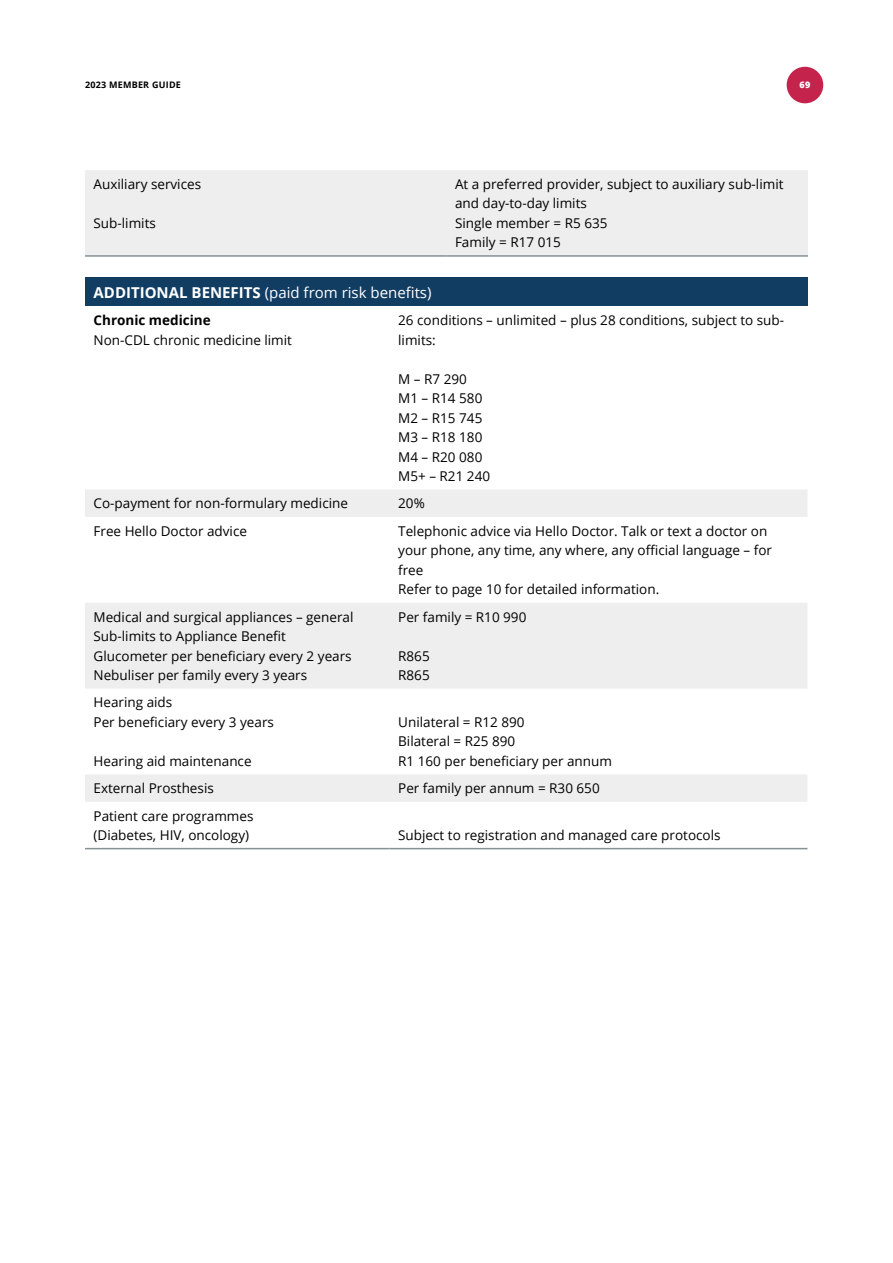
<style>
.page{position:relative;width:893px;height:1263px;background:#fff}
.page>*{position:absolute;margin:0;border:0;box-sizing:border-box;transform-origin:0 0}
.t1{font:15px "Open Sans";color:#fff}
.t2{font:13.5px/19.5px "Open Sans";color:#000}
.t3{font:700 13.5px "Open Sans";color:#000}
.t4{font:700 9px "Open Sans";letter-spacing:.025em;color:#000}
.t5{font:800 9px "Open Sans";color:#fff}
.s1{font-weight:700}
</style>
<div class="page">
<div style="left:85px;top:170px;width:723px;height:85px;background:#eee"></div>
<hr style="left:446px;top:255px;width:362px;height:2px;background:#859195">
<hr style="left:85px;top:255px;width:361px;height:2px;background:#859195">
<div style="left:85px;top:278px;width:722px;height:28px;background:#123d63"></div>
<svg style="left:85px;top:490px;width:722px;height:312px"></svg>
<hr style="left:85px;top:848px;width:305px;height:1px;background:#859195">
<hr style="left:390px;top:848px;width:417px;height:1px;background:#859195">
<div style="left:787px;top:67px;width:36px;height:36px;background:#c4234c;border-radius:50%"></div>
<p class="t4" style="left:85px;top:79px;width:97px">2023 MEMBER GUIDE</p>
<p class="t5" style="left:800px;top:78px;width:12px">69</p>
<p class="t2" style="left:94px;top:174px;width:109px">Auxiliary services</p>
<p class="t2" style="left:94px;top:213px;width:64px">Sub-limits</p>
<p class="t2" style="left:455px;top:174px;width:330px">At a preferred provider, subject to auxiliary sub-limit and day-to-day limits<br>Single member = R5 635<br>Family = R17 015</p>
<p class="t1" style="left:94px;top:282px;width:339px"><span class="s1">ADDITIONAL BENEFITS</span> (paid from risk benefits)</p>
<p class="t3" style="left:94px;top:311px;width:119px">Chronic medicine</p>
<p class="t2" style="left:94px;top:329px;width:200px">Non-CDL chronic medicine limit</p>
<p class="t2" style="left:398px;top:310px;width:387px">26 conditions – unlimited – plus 28 conditions, subject to sub&shy;limits:</p>
<p class="t2" style="left:398px;top:368px;width:93px">M – R7 290<br>M1 – R14 580<br>M2 – R15 745<br>M3 – R18 180<br>M4 – R20 080<br>M5+ – R21 240</p>
<p class="t2" style="left:94px;top:493px;width:256px">Co-payment for non-formulary medicine</p>
<p class="t2" style="left:398px;top:493px;width:28px">20%</p>
<p class="t2" style="left:94px;top:521px;width:155px">Free Hello Doctor advice</p>
<p class="t2" style="left:398px;top:521px;width:375px">Telephonic advice via Hello Doctor. Talk or text a doctor on your phone, any time, any where, any official language – for free<br>Refer to page 10 for detailed information.</p>
<p class="t2" style="left:94px;top:606px;width:261px">Medical and surgical appliances – general Sub-limits to Appliance Benefit Glucometer per beneficiary every 2 years Nebuliser per family every 3 years</p>
<p class="t2" style="left:398px;top:606px;width:130px">Per family = R10 990</p>
<p class="t2" style="left:398px;top:645px;width:33px">R865<br>R865</p>
<p class="t2" style="left:94px;top:692px;width:182px">Hearing aids<br>Per beneficiary every 3 years</p>
<p class="t2" style="left:94px;top:751px;width:160px">Hearing aid maintenance</p>
<p class="t2" style="left:398px;top:712px;width:215px">Unilateral = R12 890<br>Bilateral = R25 890<br>R1 160 per beneficiary per annum</p>
<p class="t2" style="left:94px;top:778px;width:122px">External Prosthesis</p>
<p class="t2" style="left:398px;top:778px;width:203px">Per family per annum = R30 650</p>
<p class="t2" style="left:94px;top:805px;width:161px">Patient care programmes (Diabetes, HIV, oncology)</p>
<p class="t2" style="left:398px;top:825px;width:324px">Subject to registration and managed care protocols</p>
</div>
